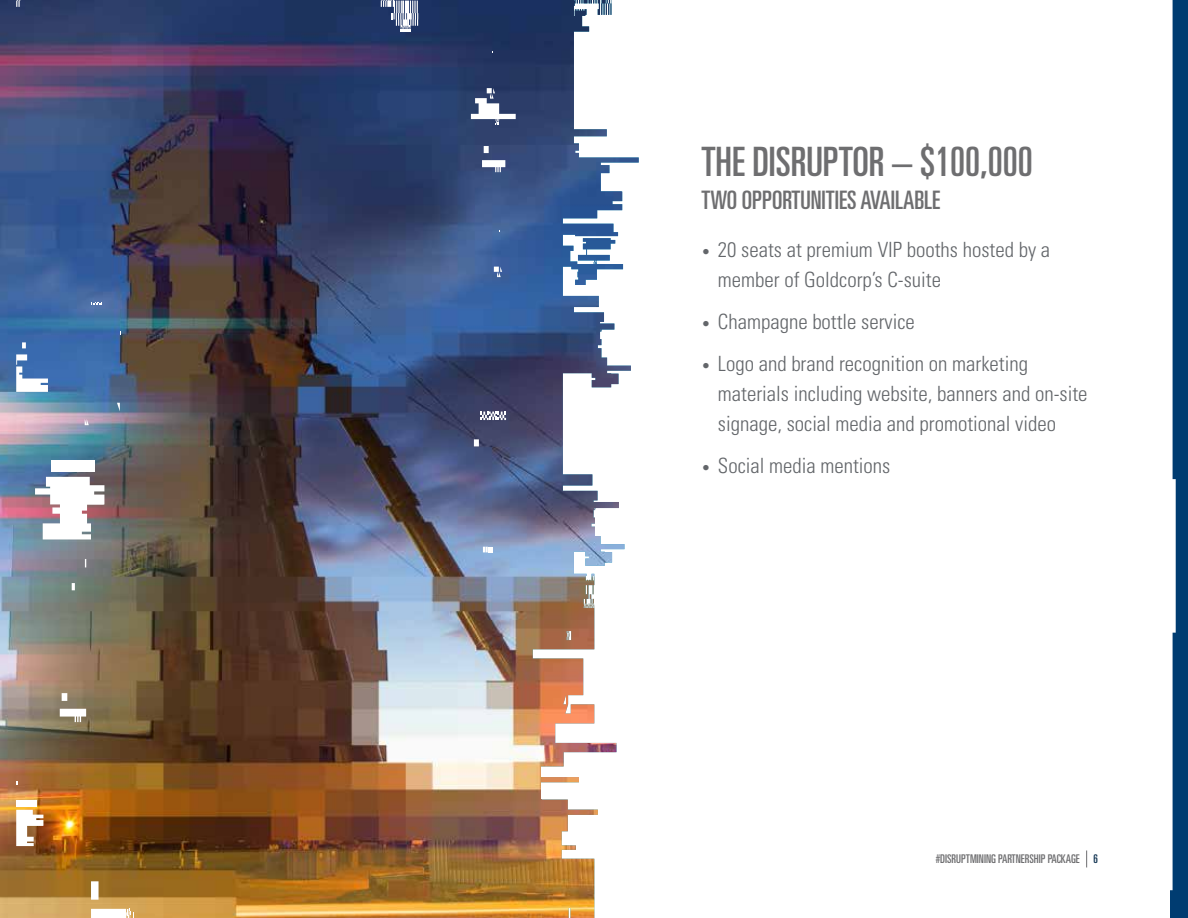
<style>
.page{position:relative;width:1188px;height:918px;background:#fff}
.page>*{position:absolute;margin:0;border:0;box-sizing:border-box;transform-origin:0 0}
.t1{font:ultra-condensed 40.5px "Univers";color:#6e6e70}
.t2{font:ultra-condensed 25.5px "Univers";color:#6e6e70}
.t3{font:300 condensed 21px/30px "Univers";color:#63666a}
.t4{font:ultra-condensed 12px "Univers";color:#6e6e70}
.s1{font-size:15px}
.s2{color:#103351}
</style>
<div class="page">
<img style="left:0;top:0;width:631px;height:918px">
<svg style="left:625px;top:715px;width:1px;height:16px"></svg>
<svg style="left:616px;top:593px;width:1px;height:16px"></svg>
<svg style="left:471px;top:88px;width:45px;height:36px"></svg>
<svg style="left:484px;top:146px;width:5px;height:7px"></svg>
<svg style="left:482px;top:160px;width:23px;height:12px"></svg>
<svg style="left:494px;top:267px;width:8px;height:10px"></svg>
<svg style="left:483px;top:547px;width:10px;height:5px"></svg>
<svg style="left:474px;top:439px;width:5px;height:7px"></svg>
<svg style="left:480px;top:412px;width:26px;height:8px"></svg>
<svg style="left:16px;top:0;width:4px;height:7px"></svg>
<svg style="left:381px;top:0;width:37px;height:32px"></svg>
<div style="left:16px;top:800px;width:21px;height:7px;background:#fff"></div>
<svg style="left:16px;top:810px;width:27px;height:36px"></svg>
<svg style="left:22px;top:342px;width:4px;height:6px"></svg>
<svg style="left:16px;top:354px;width:32px;height:38px"></svg>
<svg style="left:72px;top:583px;width:3px;height:7px"></svg>
<div style="left:51px;top:460px;width:44px;height:11px;background:#fff"></div>
<svg style="left:35px;top:477px;width:69px;height:63px"></svg>
<svg style="left:85px;top:419px;width:4px;height:6px"></svg>
<svg style="left:62px;top:693px;width:5px;height:8px"></svg>
<svg style="left:60px;top:709px;width:26px;height:13px"></svg>
<svg style="left:91px;top:881px;width:8px;height:19px"></svg>
<svg style="left:117px;top:403px;width:3px;height:8px"></svg>
<svg style="left:91px;top:909px;width:44px;height:9px"></svg>
<svg style="left:91px;top:302px;width:12px;height:3px"></svg>
<svg style="left:1170px;top:0;width:18px;height:918px;background:#32628c"></svg>
<svg style="left:1086px;top:850px;width:1px;height:17px"></svg>
<h1 class="t1" style="left:701px;top:138px;width:333px">THE DISRUPTOR – $100,000</h1>
<p class="t2" style="left:701px;top:185px;width:240px">TWO OPPORTUNITIES AVAILABLE</p>
<p class="t3" style="left:718px;top:234px;width:334px;text-indent:-16px"><span class="s1">•</span> 20 seats at premium VIP booths hosted by a member of Goldcorp’s C-suite</p>
<p class="t3" style="left:701px;top:306px;width:215px"><span class="s1">•</span> Champagne bottle service</p>
<p class="t3" style="left:718px;top:348px;width:371px;text-indent:-16px"><span class="s1">•</span> Logo and brand recognition on marketing materials including website, banners and on-site signage, social media and promotional video</p>
<p class="t3" style="left:701px;top:450px;width:191px"><span class="s1">•</span> Social media mentions</p>
<p class="t4" style="left:936px;top:852px;width:164px">#DISRUPTMINING PARTNERSHIP PACKAGE <span class="s2">6</span></p>
</div>
